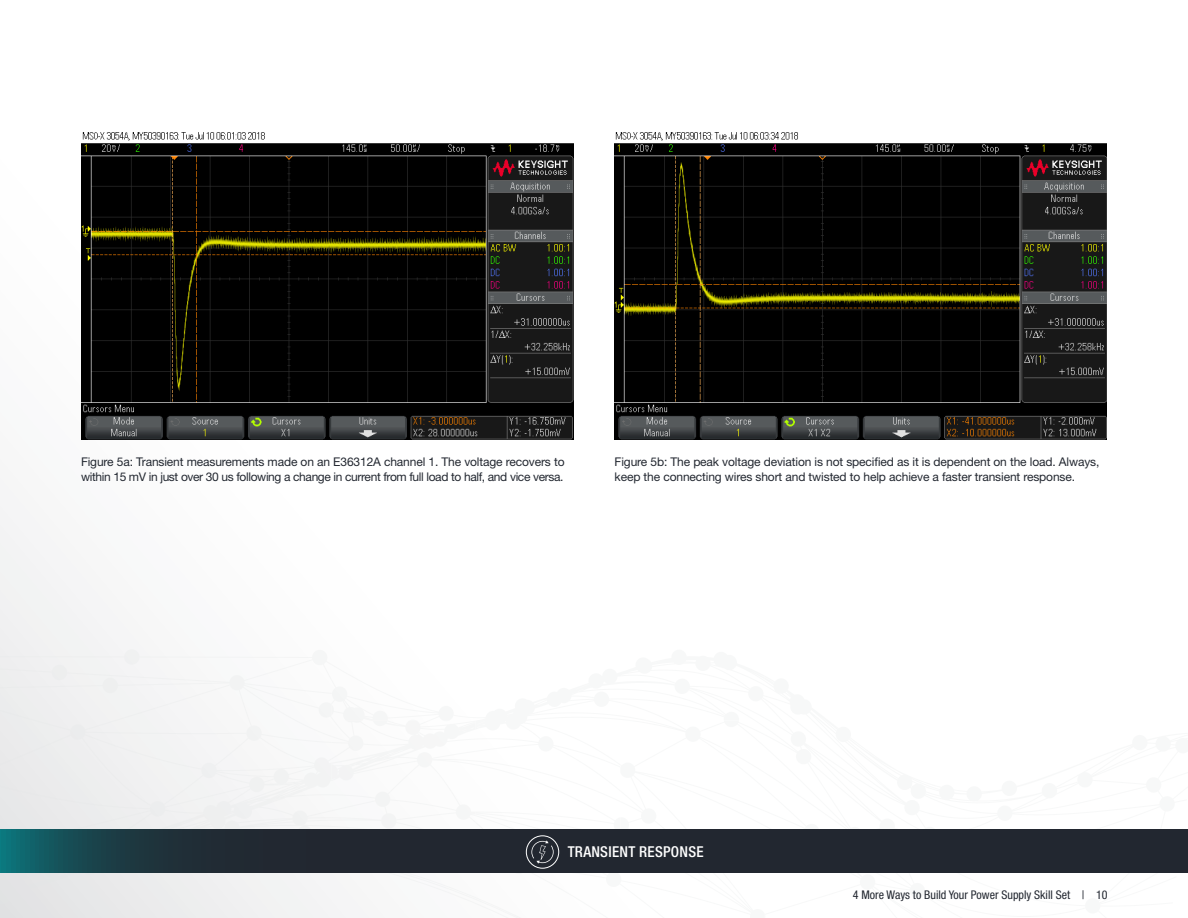
<style>
.page{position:relative;width:1188px;height:918px;background:#fff}
.page>*{position:absolute;margin:0;border:0;box-sizing:border-box;transform-origin:0 0}
.t1{font:500 condensed 15px "Helvetica Neue LT Std";letter-spacing:.02em;color:#fff}
.t2{font:12px/14.4px "Helvetica Neue LT Std";letter-spacing:-.03em;color:#222730}
.t3{font:12px/14.4px "Helvetica Neue LT Std";letter-spacing:-.01em;color:#222730}
.t4{font:condensed 12px "Helvetica Neue LT Std";color:#222730}
</style>
<div class="page">
<svg style="left:0;top:649px;width:308px;height:180px;fill:#efeff0"></svg>
<div style="left:50px;top:676px;width:281px;height:153px;background:#f2f3f3"></div>
<svg style="left:331px;top:721px;width:109px;height:108px"></svg>
<svg style="left:0;top:873px;width:520px;height:45px;fill:#f2f2f2"></svg>
<img style="left:81px;top:132px;width:493px;height:308px">
<img style="left:614px;top:132px;width:493px;height:308px">
<svg style="left:0;top:829px;width:1188px;height:44px"></svg>
<div style="left:526px;top:835px;width:33px;height:34px;border:1px solid #fff;border-radius:50%"></div>
<svg style="left:531px;top:840px;width:23px;height:24px"></svg>
<p class="t2" style="left:81px;top:455px;width:485px">Figure 5a: Transient measurements made on an E36312A channel 1. The voltage recovers to within 15 mV in just over 30 us following a change in current from full load to half, and vice versa.</p>
<p class="t3" style="left:615px;top:455px;width:486px">Figure 5b: The peak voltage deviation is not specified as it is dependent on the load. Always, keep the connecting wires short and twisted to help achieve a faster transient response.</p>
<p class="t1" style="left:568px;top:843px;width:138px">TRANSIENT RESPONSE</p>
<p class="t4" style="left:853px;top:887px;width:256px">4 More Ways to Build Your Power Supply Skill Set | 10</p>
</div>
